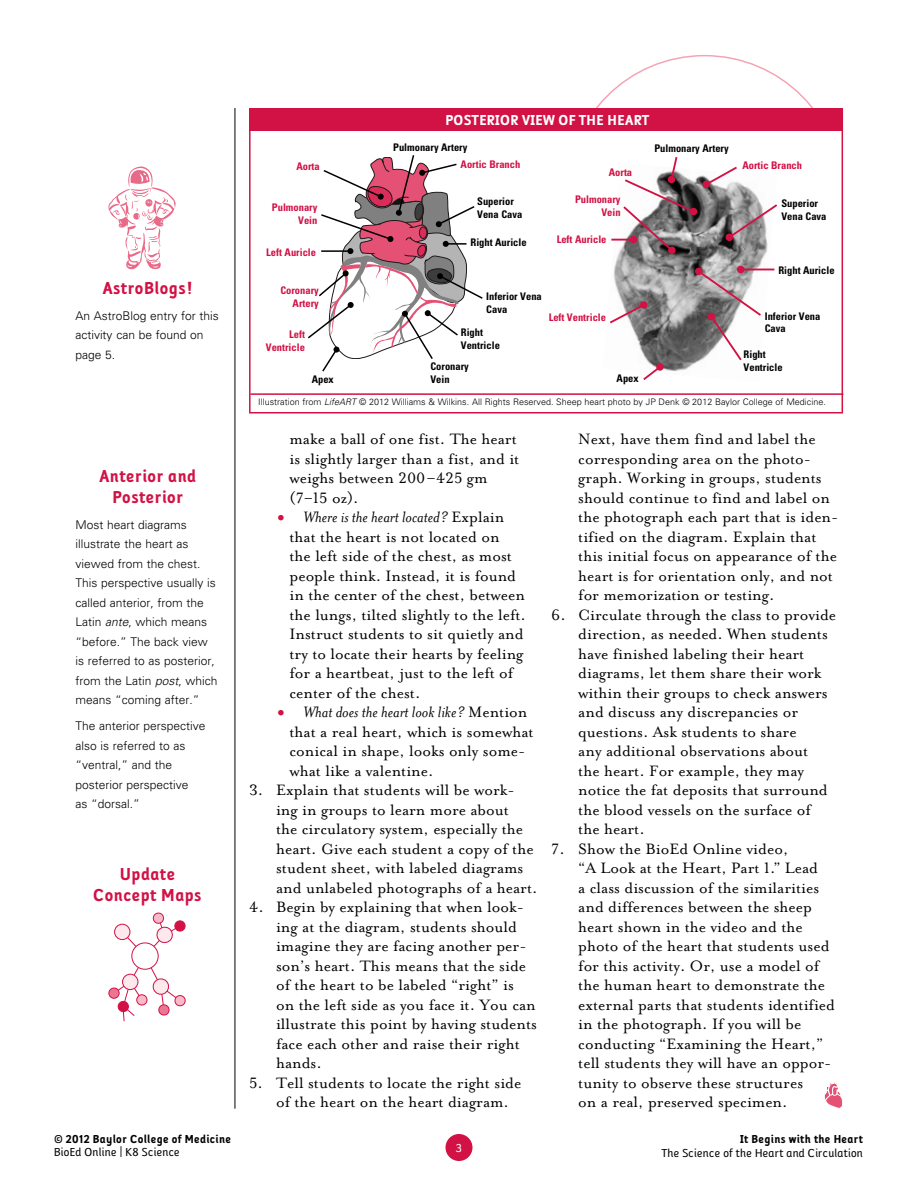
<style>
.page{position:relative;width:918px;height:1188px;background:#fff}
.page>*{position:absolute;margin:0;border:0;box-sizing:border-box;transform-origin:0 0}
.Body_text{font:700 18px/21px "Folder Rg";color:#d21145;text-align:center}
.Para_w_bullets{font:700 18px/21px "Folder Rg";color:#d21145;text-align:center}
.Num_Para{font:17.25px/19.5px "Mrs Eaves Roman Lining";color:#000}
.SO_Body_Bullets{font:17.25px/19.5px "Mrs Eaves Roman Lining";color:#000}
.Para_w_bullets-2{font:700 15px "Folder Rg";color:#fff}
.Para_w_bullets-3{font:300 12px/19.5px "Univers";color:#000}
.t1{font:12px "Folder Rg";color:#000}
.t2{font:700 12px "Folder Rg";color:#000}
.t3{font:12px "Folder Rg";color:#fff}
.t4{font:700 condensed 10.5px/12.8px "Univers";color:#000}
.t5{font:700 condensed 10.5px/12.8px "Univers";color:#d21145;text-align:right}
.t6{font:300 9px "Univers";color:#000}
.s1{font-style:italic}
.s2{font-size:36px;color:#d21145}
.s3{font-family:"Mrs Eaves";font-style:italic}
</style>
<div class="page">
<div style="left:446px;top:1134px;width:26px;height:27px;background:#d21145;border-radius:50%"></div>
<div style="left:249px;top:108px;width:594px;height:306px;background:#fff;border:2px solid #d21145"></div>
<div style="left:249px;top:109px;width:594px;height:22px;background:#d21145"></div>
<img style="left:611px;top:175px;width:164px;height:196px">
<hr style="left:235px;top:108px;width:1px;height:1001px;background:#000">
<svg style="left:108px;top:167px;width:68px;height:102px"></svg>
<hr style="left:250px;top:393px;width:593px;height:2px;background:#d21145">
<svg style="left:727px;top:202px;width:51px;height:38px"></svg>
<div style="left:726px;top:234px;width:7px;height:7px;background:#d21145;border-radius:50%"></div>
<svg style="left:641px;top:364px;width:22px;height:16px"></svg>
<div style="left:656px;top:363px;width:8px;height:8px;background:#d21145;border-radius:50%"></div>
<svg style="left:609px;top:302px;width:37px;height:23px"></svg>
<div style="left:640px;top:301px;width:7px;height:8px;background:#d21145;border-radius:50%"></div>
<svg style="left:696px;top:269px;width:67px;height:93px"></svg>
<div style="left:708px;top:313px;width:7px;height:7px;background:#d21145;border-radius:50%"></div>
<div style="left:690px;top:208px;width:7px;height:7px;background:#d21145;border-radius:50%"></div>
<hr style="left:611px;top:239px;width:23px;height:2px;background:#d21145">
<hr style="left:741px;top:269px;width:33px;height:1px;background:#d21145">
<div style="left:737px;top:266px;width:7px;height:7px;background:#d21145;border-radius:50%"></div>
<svg style="left:704px;top:166px;width:35px;height:21px"></svg>
<div style="left:702px;top:181px;width:8px;height:7px;background:#d21145;border-radius:50%"></div>
<svg style="left:621px;top:157px;width:75px;height:96px"></svg>
<div style="left:668px;top:176px;width:7px;height:7px;background:#d21145;border-radius:50%"></div>
<svg style="left:308px;top:155px;width:175px;height:217px"></svg>
<svg style="left:824px;top:1082px;width:19px;height:26px"></svg>
<div style="left:109px;top:988px;width:10px;height:10px;background:#ec7591;border-radius:50%"></div>
<div style="left:109px;top:988px;width:10px;height:11px;border:1px solid #d21145;border-radius:50%"></div>
<svg style="left:113px;top:913px;width:73px;height:108px"></svg>
<p class="Body_text" style="left:103px;top:278px;width:92px">AstroBlogs!</p>
<p class="Para_w_bullets-3" style="left:75px;top:306px;width:145px">An AstroBlog entry for this activity can be found on page 5.</p>
<p class="Body_text" style="left:99px;top:466px;width:99px">Anterior and<br>Posterior</p>
<p class="Para_w_bullets-3" style="left:75px;top:515px;width:144px">Most heart diagrams illustrate the heart as viewed from the chest.<br>This perspective usually is called anterior, from the<br>Latin <span class="s1">ante</span>, which means “before.” The back view is referred to as posterior, from the Latin <span class="s1">post</span>, which means “coming after.”</p>
<p class="Para_w_bullets-3" style="left:75px;top:716px;width:132px">The anterior perspective also is referred to as “ventral,” and the posterior perspective<br>as “dorsal.”</p>
<p class="Para_w_bullets" style="left:93px;top:863px;width:110px">Update<br>Concept Maps</p>
<p class="t2" style="left:54px;top:1132px;width:179px">© 2012 Baylor College of Medicine</p>
<p class="t1" style="left:54px;top:1145px;width:128px">BioEd Online | K8 Science</p>
<p class="t5" style="left:296px;top:160px;width:25px">Aorta</p>
<p class="t5" style="left:272px;top:201px;width:47px">Pulmonary<br>Vein</p>
<p class="t5" style="left:266px;top:245px;width:51px">Left Auricle</p>
<p class="t5" style="left:280px;top:284px;width:40px">Coronary<br>Artery</p>
<p class="t5" style="left:266px;top:328px;width:41px">Left<br>Ventricle</p>
<p class="Para_w_bullets-2" style="left:445px;top:112px;width:205px">POSTERIOR VIEW OF THE HEART</p>
<p class="t4" style="left:393px;top:141px;width:76px">Pulmonary Artery</p>
<p class="t5" style="left:461px;top:158px;width:61px">Aortic Branch</p>
<p class="t4" style="left:477px;top:195px;width:47px">Superior<br>Vena Cava</p>
<p class="t4" style="left:471px;top:236px;width:58px">Right Auricle</p>
<p class="t4" style="left:654px;top:141px;width:76px">Pulmonary Artery</p>
<p class="t5" style="left:609px;top:165px;width:25px">Aorta</p>
<p class="t5" style="left:575px;top:193px;width:47px">Pulmonary<br>Vein</p>
<p class="t5" style="left:557px;top:233px;width:51px">Left Auricle</p>
<p class="t4" style="left:486px;top:290px;width:57px">Inferior Vena<br>Cava</p>
<p class="t4" style="left:461px;top:326px;width:41px">Right<br>Ventricle</p>
<p class="t4" style="left:430px;top:360px;width:40px">Coronary</p>
<p class="t5" style="left:549px;top:310px;width:59px">Left Ventricle</p>
<p class="t4" style="left:312px;top:373px;width:24px">Apex</p>
<p class="t4" style="left:430px;top:373px;width:21px">Vein</p>
<p class="t4" style="left:617px;top:371px;width:24px">Apex</p>
<p class="t5" style="left:742px;top:159px;width:61px">Aortic Branch</p>
<p class="t4" style="left:781px;top:197px;width:47px">Superior<br>Vena Cava</p>
<p class="t4" style="left:778px;top:263px;width:58px">Right Auricle</p>
<p class="t4" style="left:765px;top:309px;width:57px">Inferior Vena<br>Cava</p>
<p class="t4" style="left:744px;top:348px;width:41px">Right<br>Ventricle</p>
<p class="t6" style="left:258px;top:397px;width:569px">Illustration from <span class="s1">LifeART</span> © 2012 Williams &amp; Wilkins. All Rights Reserved. Sheep heart photo by JP Denk © 2012 Baylor College of Medicine.</p>
<p class="SO_Body_Bullets" style="left:290px;top:429px;width:231px">make a ball of one fist. The heart is slightly larger than a fist, and it weighs between 200–425 gm (7–15 oz).</p>
<p class="SO_Body_Bullets" style="left:290px;top:507px;width:238px;text-indent:-14px"><span class="s2">•</span> <span class="s3">Where is the heart located?</span> Explain that the heart is not located on<br>the left side of the chest, as most people think. Instead, it is found in the center of the chest, between the lungs, tilted slightly to the left.<br>Instruct students to sit quietly and try to locate their hearts by feeling for a heartbeat, just to the left of center of the chest.</p>
<p class="SO_Body_Bullets" style="left:290px;top:702px;width:246px;text-indent:-14px"><span class="s2">•</span> <span class="s3">What does the heart look like?</span> Mention that a real heart, which is somewhat conical in shape, looks only some&shy;what like a valentine.</p>
<p class="Num_Para" style="left:276px;top:780px;width:263px;text-indent:-27px">3. Explain that students will be work&shy;ing in groups to learn more about<br>the circulatory system, especially the heart. Give each student a copy of the student sheet, with labeled diagrams and unlabeled photographs of a heart.</p>
<p class="Num_Para" style="left:276px;top:897px;width:262px;text-indent:-27px">4. Begin by explaining that when look&shy;ing at the diagram, students should imagine they are facing another per&shy;son’s heart. This means that the side of the heart to be labeled “right” is<br>on the left side as you face it. You can illustrate this point by having students face each other and raise their right hands.</p>
<p class="Num_Para" style="left:276px;top:1073px;width:247px;text-indent:-27px">5. Tell students to locate the right side of the heart on the heart diagram.</p>
<p class="t3" style="left:456px;top:1141px;width:8px">3</p>
<p class="Num_Para" style="left:578px;top:429px;width:262px">Next, have them find and label the corresponding area on the photo&shy;graph. Working in groups, students should continue to find and label on the photograph each part that is iden&shy;tified on the diagram. Explain that this initial focus on appearance of the heart is for orientation only, and not for memorization or testing.</p>
<p class="Num_Para" style="left:578px;top:605px;width:259px;text-indent:-27px">6. Circulate through the class to provide direction, as needed. When students have finished labeling their heart diagrams, let them share their work within their groups to check answers and discuss any discrepancies or questions. Ask students to share<br>any additional observations about<br>the heart. For example, they may notice the fat deposits that surround the blood vessels on the surface of the heart.</p>
<p class="Num_Para" style="left:578px;top:839px;width:258px;text-indent:-27px">7. Show the BioEd Online video,<br>“A Look at the Heart, Part 1.” Lead<br>a class discussion of the similarities and differences between the sheep heart shown in the video and the photo of the heart that students used for this activity. Or, use a model of the human heart to demonstrate the external parts that students identified in the photograph. If you will be conducting “Examining the Heart,” tell students they will have an oppor&shy;tunity to observe these structures<br>on a real, preserved specimen.</p>
<p class="t2" style="left:740px;top:1132px;width:125px">It Begins with the Heart</p>
<p class="t1" style="left:662px;top:1146px;width:203px">The Science of the Heart and Circulation</p>
</div>
